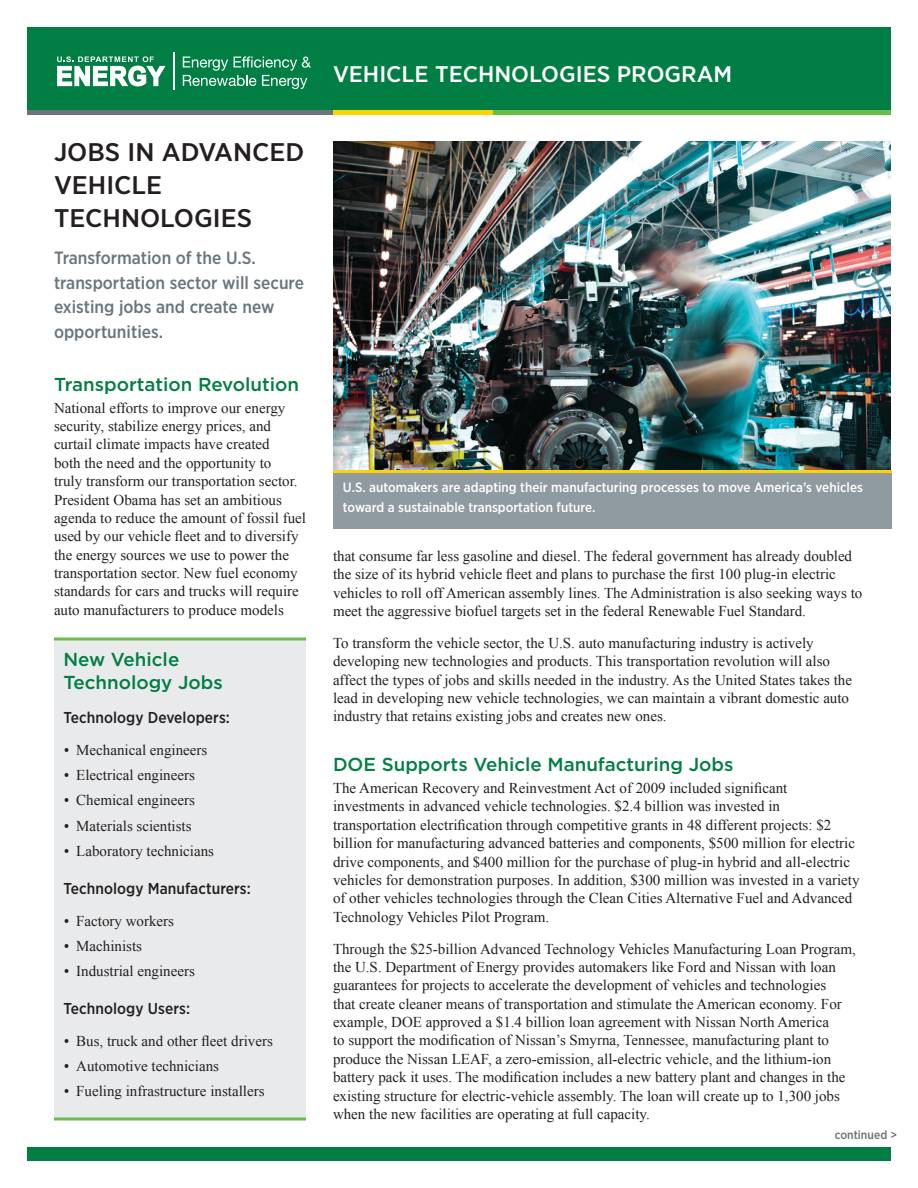
<style>
.page{position:relative;width:918px;height:1188px;background:#fff}
.page>*{position:absolute;margin:0;border:0;box-sizing:border-box;transform-origin:0 0}
.fact_sheet_title{font:500 25.5px/33px "Gotham Narrow";color:#231f20;scale:1.1 1}
.program_name{font:500 22.65px "Gotham Narrow";color:#fff;scale:1.1 1}
.subhead_1{font:500 18.75px/22.5px "Gotham";color:#007e43}
.intro_statement{font:500 17.7px/24.8px "Gotham Narrow";color:#6a747b}
.subhead_2{font:500 15.75px "Gotham Narrow";letter-spacing:.005em;color:#231f20}
.body_text{font:15px/18.3px "Times New Roman";color:#231f20}
.body_text_bullets{font:15px "Times New Roman";color:#231f20}
.caption_reverse{font:500 13.5px/19.2px "Gotham Narrow";color:#fff}
.continued{font:500 12px "Gotham Narrow";color:#6d6f71}
.s1{font-family:"Gotham Narrow";font-weight:500;font-size:14.25px}
</style>
<div class="page">
<img style="left:333px;top:142px;width:558px;height:328px">
<div style="left:333px;top:472px;width:558px;height:57px;background:#909aa1"></div>
<hr style="left:333px;top:470px;width:558px;height:3px;background:#ffd300">
<div style="left:27px;top:27px;width:864px;height:84px;background:#007e43"></div>
<div style="left:27px;top:110px;width:311px;height:5px;background:#6a747b"></div>
<div style="left:333px;top:110px;width:161px;height:5px;background:#ffd300"></div>
<div style="left:494px;top:110px;width:397px;height:5px;background:#69bd49"></div>
<svg style="left:57px;top:56px;width:109px;height:30px"></svg>
<hr style="left:174px;top:53px;width:1px;height:37px;background:#fff">
<svg style="left:183px;top:56px;width:128px;height:33px"></svg>
<div style="left:54px;top:640px;width:252px;height:479px;background:#e9eaeb"></div>
<hr style="left:54px;top:638px;width:252px;height:2px;background:#69bd49">
<hr style="left:54px;top:1118px;width:252px;height:2px;background:#69bd49">
<div style="left:27px;top:1148px;width:864px;height:13px;background:#007e43"></div>
<p class="fact_sheet_title" style="left:54px;top:135px;width:229px">JOBS IN ADVANCED<br>VEHICLE<br>TECHNOLOGIES</p>
<p class="intro_statement" style="left:54px;top:245px;width:251px">Transformation of the U.S. transportation sector will secure existing jobs and create new opportunities.</p>
<p class="subhead_1" style="left:54px;top:373px;width:247px">Transportation Revolution</p>
<p class="body_text" style="left:54px;top:398px;width:254px">National efforts to improve our energy security, stabilize energy prices, and curtail climate impacts have created<br>both the need and the opportunity to<br>truly transform our transportation sector.<br>President Obama has set an ambitious agenda to reduce the amount of fossil fuel used by our vehicle fleet and to diversify the energy sources we use to power the transportation sector. New fuel economy standards for cars and trucks will require auto manufacturers to produce models</p>
<p class="subhead_1" style="left:63px;top:648px;width:161px">New Vehicle<br>Technology Jobs</p>
<p class="subhead_2" style="left:63px;top:708px;width:168px">Technology Developers:</p>
<p class="body_text_bullets" style="left:63px;top:740px;width:145px"><span class="s1">•</span> Mechanical engineers</p>
<p class="body_text_bullets" style="left:63px;top:765px;width:133px"><span class="s1">•</span> Electrical engineers</p>
<p class="body_text_bullets" style="left:63px;top:790px;width:133px"><span class="s1">•</span> Chemical engineers</p>
<p class="body_text_bullets" style="left:63px;top:815px;width:130px"><span class="s1">•</span> Materials scientists</p>
<p class="body_text_bullets" style="left:63px;top:841px;width:152px"><span class="s1">•</span> Laboratory technicians</p>
<p class="subhead_2" style="left:63px;top:879px;width:189px">Technology Manufacturers:</p>
<p class="body_text_bullets" style="left:63px;top:911px;width:112px"><span class="s1">•</span> Factory workers</p>
<p class="body_text_bullets" style="left:63px;top:936px;width:80px"><span class="s1">•</span> Machinists</p>
<p class="body_text_bullets" style="left:63px;top:961px;width:133px"><span class="s1">•</span> Industrial engineers</p>
<p class="subhead_2" style="left:63px;top:999px;width:128px">Technology Users:</p>
<p class="body_text_bullets" style="left:63px;top:1031px;width:211px"><span class="s1">•</span> Bus, truck and other fleet drivers</p>
<p class="body_text_bullets" style="left:63px;top:1056px;width:157px"><span class="s1">•</span> Automotive technicians</p>
<p class="body_text_bullets" style="left:63px;top:1081px;width:203px"><span class="s1">•</span> Fueling infrastructure installers</p>
<p class="program_name" style="left:333px;top:60px;width:364px">VEHICLE TECHNOLOGIES PROGRAM</p>
<p class="caption_reverse" style="left:343px;top:478px;width:521px">U.S. automakers are adapting their manufacturing processes to move America’s vehicles toward a sustainable transportation future.</p>
<p class="body_text" style="left:333px;top:547px;width:531px">that consume far less gasoline and diesel. The federal government has already doubled the size of its hybrid vehicle fleet and plans to purchase the first 100 plug-in electric vehicles to roll off American assembly lines. The Administration is also seeking ways to meet the aggressive biofuel targets set in the federal Renewable Fuel Standard.</p>
<p class="body_text" style="left:333px;top:634px;width:521px">To transform the vehicle sector, the U.S. auto manufacturing industry is actively developing new technologies and products. This transportation revolution will also affect the types of jobs and skills needed in the industry. As the United States takes the lead in developing new vehicle technologies, we can maintain a vibrant domestic auto industry that retains existing jobs and creates new ones.</p>
<p class="subhead_1" style="left:333px;top:753px;width:402px">DOE Supports Vehicle Manufacturing Jobs</p>
<p class="body_text" style="left:333px;top:779px;width:528px">The American Recovery and Reinvestment Act of 2009 included significant investments in advanced vehicle technologies. $2.4 billion was invested in transportation electrification through competitive grants in 48 different projects: $2 billion for manufacturing advanced batteries and components, $500 million for electric drive components, and $400 million for the purchase of plug-in hybrid and all-electric vehicles for demonstration purposes. In addition, $300 million was invested in a variety of other vehicles technologies through the Clean Cities Alternative Fuel and Advanced Technology Vehicles Pilot Program.</p>
<p class="body_text" style="left:333px;top:939px;width:524px">Through the $25-billion Advanced Technology Vehicles Manufacturing Loan Program, the U.S. Department of Energy provides automakers like Ford and Nissan with loan guarantees for projects to accelerate the development of vehicles and technologies<br>that create cleaner means of transportation and stimulate the American economy. For example, DOE approved a $1.4 billion loan agreement with Nissan North America<br>to support the modification of Nissan’s Smyrna, Tennessee, manufacturing plant to produce the Nissan LEAF, a zero-emission, all-electric vehicle, and the lithium-ion battery pack it uses. The modification includes a new battery plant and changes in the existing structure for electric-vehicle assembly. The loan will create up to 1,300 jobs when the new facilities are operating at full capacity.</p>
<p class="continued" style="left:835px;top:1128px;width:64px">continued &gt;</p>
</div>
